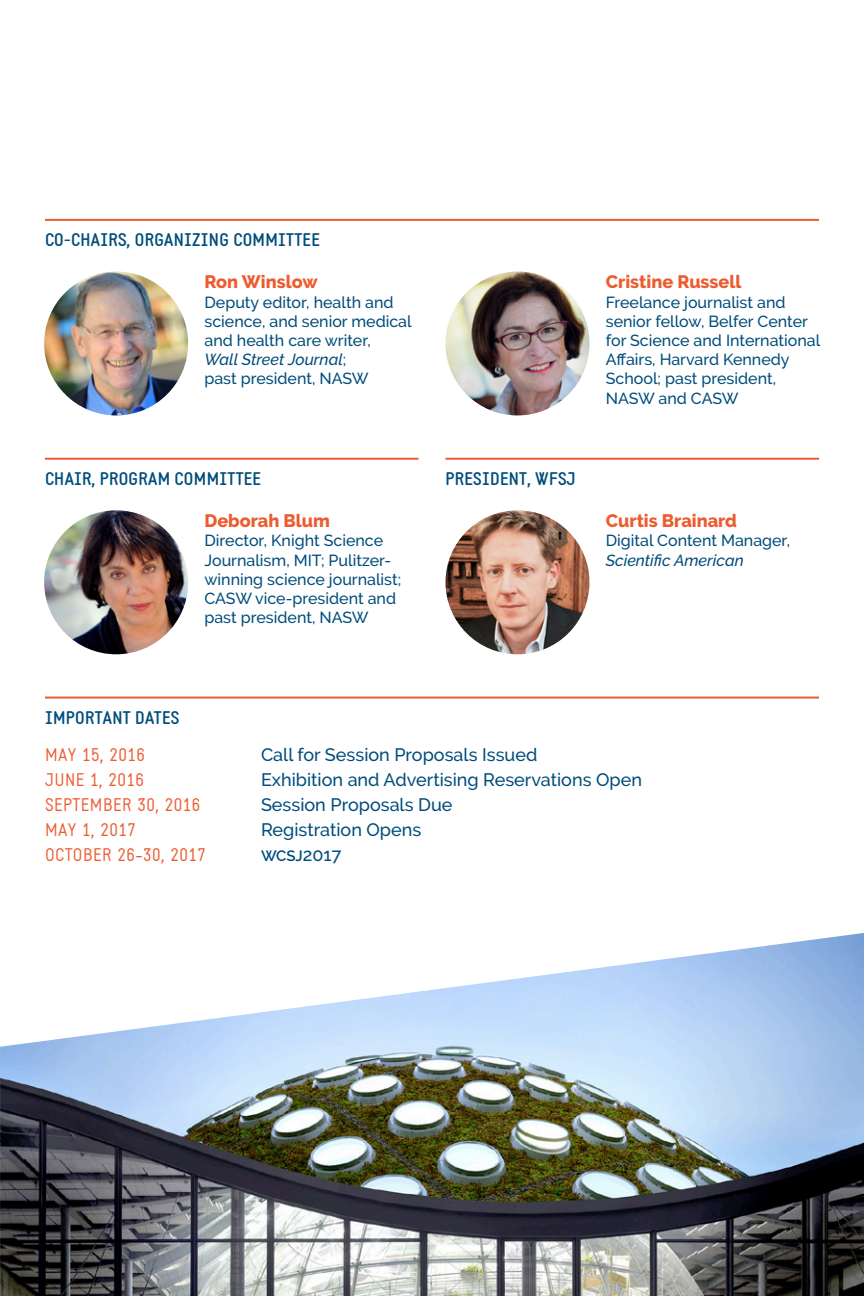
<style>
.page{position:relative;width:864px;height:1296px;background:#fff}
.page>*{position:absolute;margin:0;border:0;box-sizing:border-box;transform-origin:0 0}
.t1{font:500 18px "Raleway";color:#004d7c}
.t2{font:700 18px "Static";letter-spacing:.01em;color:#004d7c}
.t3{font:18px "Static";letter-spacing:.025em;color:#ed5b30}
.t4{font:800 18px "Raleway";color:#ed5b30}
.t5{font:500 16px/19.2px "Raleway";color:#004d7c}
.t6{font:italic 500 16px "Raleway";color:#004d7c}
.t7{font:600 15px "Raleway";color:#004d7c}
.s1{font-style:italic}
.s2{font-weight:500;font-size:18px}
</style>
<div class="page">
<img style="left:44px;top:271px;width:144px;height:144px;border-radius:72px">
<img style="left:44px;top:510px;width:144px;height:144px;border-radius:72px">
<img style="left:446px;top:271px;width:144px;height:144px;border-radius:72px">
<img style="left:446px;top:510px;width:144px;height:144px;border-radius:72px">
<hr style="left:45px;top:219px;width:774px;height:2px;background:#ed5b30">
<hr style="left:45px;top:697px;width:774px;height:2px;background:#ed5b30">
<hr style="left:45px;top:458px;width:373px;height:2px;background:#ed5b30">
<hr style="left:446px;top:458px;width:373px;height:2px;background:#ed5b30">
<img style="left:0;top:933px;width:864px;height:363px">
<svg style="left:0;top:1047px;width:1px;height:249px"></svg>
<p class="t2" style="left:45px;top:229px;width:276px">CO-CHAIRS, ORGANIZING COMMITTEE</p>
<p class="t4" style="left:204px;top:272px;width:115px">Ron Winslow</p>
<p class="t5" style="left:204px;top:292px;width:209px">Deputy editor, health and science, and senior medical and health care writer,<br><span class="s1">Wall Street Journal</span>;<br>past president, NASW</p>
<p class="t2" style="left:45px;top:468px;width:218px">CHAIR, PROGRAM COMMITTEE</p>
<p class="t2" style="left:446px;top:468px;width:132px">PRESIDENT, WFSJ</p>
<p class="t4" style="left:204px;top:511px;width:127px">Deborah Blum</p>
<p class="t5" style="left:204px;top:531px;width:198px">Director, Knight Science<br>Journalism, MIT; Pulitzer&shy;winning science journalist;<br>CASW vice-president and past president, NASW</p>
<p class="t4" style="left:606px;top:272px;width:137px">Cristine Russell</p>
<p class="t5" style="left:606px;top:292px;width:216px">Freelance journalist and senior fellow, Belfer Center for Science and International<br>Affairs, Harvard Kennedy<br>School; past president,<br>NASW and CASW</p>
<p class="t4" style="left:606px;top:511px;width:133px">Curtis Brainard</p>
<p class="t5" style="left:606px;top:531px;width:186px">Digital Content Manager,</p>
<p class="t6" style="left:606px;top:551px;width:139px">Scientific American</p>
<p class="t2" style="left:45px;top:706px;width:136px">IMPORTANT DATES</p>
<p class="t3" style="left:45px;top:743px;width:102px">MAY 15, 2016</p>
<p class="t1" style="left:261px;top:744px;width:278px">Call for Session Proposals Issued</p>
<p class="t3" style="left:45px;top:769px;width:100px">JUNE 1, 2016</p>
<p class="t1" style="left:261px;top:769px;width:383px">Exhibition and Advertising Reservations Open</p>
<p class="t3" style="left:45px;top:794px;width:157px">SEPTEMBER 30, 2016</p>
<p class="t1" style="left:261px;top:794px;width:193px">Session Proposals Due</p>
<p class="t3" style="left:45px;top:819px;width:93px">MAY 1, 2017</p>
<p class="t1" style="left:261px;top:819px;width:162px">Registration Opens</p>
<p class="t3" style="left:45px;top:844px;width:163px">OCTOBER 26-30, 2017</p>
<p class="t7" style="left:261px;top:847px;width:82px">WCSJ<span class="s2">2017</span></p>
</div>
